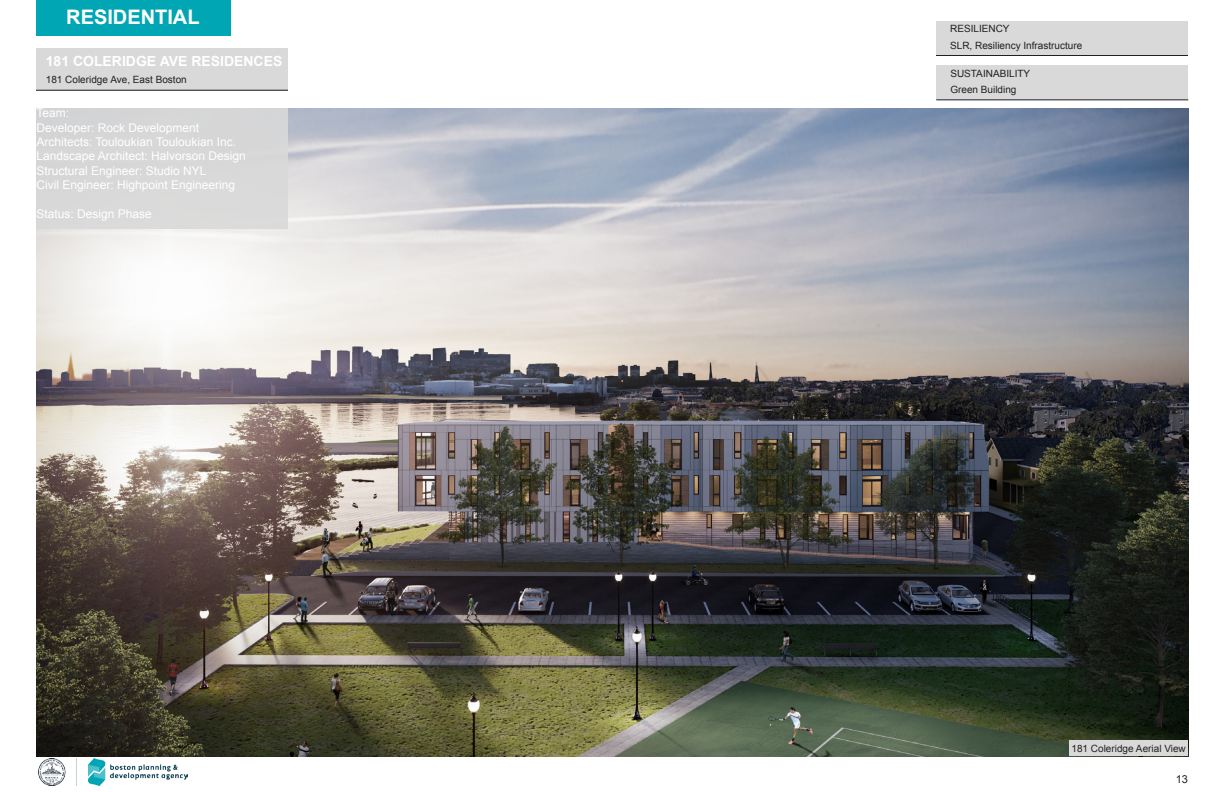
<style>
.page{position:relative;width:1224px;height:792px;background:#fff}
.page>*{position:absolute;margin:0;border:0;box-sizing:border-box;transform-origin:0 0}
.t1{font:700 20px "Arial";color:#fff}
.t2{font:700 14px "Arial";color:#fff}
.t3{font:12px "Arial";color:#fff}
.t4{font:11px "Arial";color:#231f20}
.t5{font:10px "Arial";color:#231f20}
</style>
<div class="page">
<img style="left:38px;top:758px;width:150px;height:28px">
<img style="left:37px;top:108px;width:1151px;height:648px">
<div style="left:36px;top:0;width:194px;height:36px;background:#00a6b4"></div>
<div style="left:36px;top:48px;width:252px;height:43px;background:#d9d9d9"></div>
<hr style="left:36px;top:90px;width:252px;height:1px;background:#231f20">
<div style="left:36px;top:108px;width:252px;height:121px;background:#d9d9d9"></div>
<div style="left:936px;top:21px;width:252px;height:35px;background:#d9d9d9"></div>
<div style="left:936px;top:65px;width:252px;height:35px;background:#d9d9d9"></div>
<hr style="left:936px;top:55px;width:252px;height:1px;background:#231f20">
<hr style="left:936px;top:99px;width:252px;height:1px;background:#231f20">
<div style="left:1069px;top:740px;width:119px;height:16px;background:#d9d9d9"></div>
<p class="t1" style="left:66px;top:4px;width:135px">RESIDENTIAL</p>
<p class="t2" style="left:46px;top:52px;width:238px">181 COLERIDGE AVE RESIDENCES</p>
<p class="t5" style="left:46px;top:73px;width:143px">181 Coleridge Ave, East Boston</p>
<p class="t3" style="left:36px;top:105px;width:34px">Team:</p>
<p class="t3" style="left:36px;top:120px;width:164px">Developer: Rock Development</p>
<p class="t3" style="left:36px;top:134px;width:201px">Architects: Touloukian Touloukian Inc.</p>
<p class="t3" style="left:36px;top:148px;width:211px">Landscape Architect: Halvorson Design</p>
<p class="t3" style="left:36px;top:163px;width:172px">Structural Engineer: Studio NYL</p>
<p class="t3" style="left:36px;top:177px;width:200px">Civil Engineer: Highpoint Engineering</p>
<p class="t3" style="left:36px;top:206px;width:117px">Status: Design Phase</p>
<p class="t5" style="left:950px;top:22px;width:61px">RESILIENCY</p>
<p class="t5" style="left:950px;top:67px;width:81px">SUSTAINABILITY</p>
<p class="t5" style="left:950px;top:83px;width:68px">Green Building</p>
<p class="t5" style="left:950px;top:39px;width:134px">SLR, Resiliency Infrastructure</p>
<p class="t5" style="left:1072px;top:742px;width:116px">181 Coleridge Aerial View</p>
<p class="t4" style="left:1176px;top:772px;width:14px">13</p>
</div>
